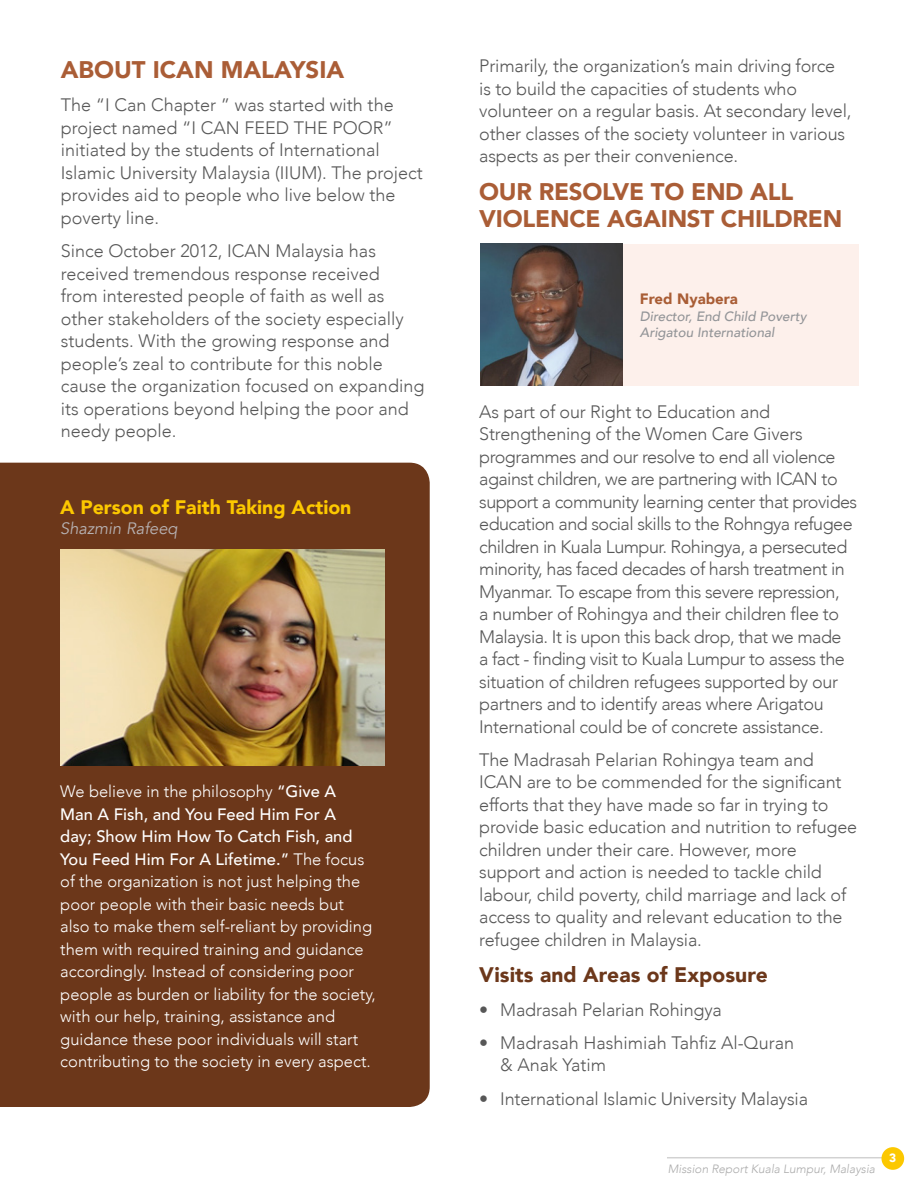
<style>
.page{position:relative;width:918px;height:1188px;background:#fff}
.page>*{position:absolute;margin:0;border:0;box-sizing:border-box;transform-origin:0 0}
.Main_Story_2{font:900 24px/27px "Avenir";letter-spacing:-.01em;color:#aa5d36}
.Main_Story_2-2{font:900 21px "Avenir";letter-spacing:.005em;color:#6c371a}
.t1{font:900 19.5px "Avenir";color:#fcc800}
.Main_Story_2-3{font:300 18px/22.5px "Avenir";letter-spacing:-.01em;color:#575757}
.Main_Story_2-4{font:300 18px/22.5px "Avenir";letter-spacing:-.03em;color:#575757}
.Side_Info{font:300 16.5px/22.5px "Avenir";color:#fff}
.t2{font:italic 16.5px "Avenir";color:#b6b1b2}
.Body_Paragraph{font:900 15px "Avenir";color:#a95d35}
.Body_Paragraph-2{font:italic 500 13.5px/16.5px "Avenir";color:#939598}
.t3{font:italic 300 12px "Avenir";color:#acacac}
.t4{font:900 12px "Avenir";color:#fff}
.s1{font-weight:500}
</style>
<div class="page">
<hr style="left:667px;top:1157px;width:236px;height:1px;background:#d2d2d2">
<div style="left:881px;top:1147px;width:23px;height:23px;background:#fcc800;border-radius:50%"></div>
<div style="left:481px;top:244px;width:378px;height:142px;background:#fdf0eb"></div>
<div style="left:0;top:463px;width:430px;height:644px;background:#6c371a"></div>
<img style="left:60px;top:550px;width:324px;height:216px">
<img style="left:481px;top:244px;width:141px;height:142px">
<p class="Main_Story_2" style="left:61px;top:56px;width:285px">ABOUT ICAN MALAYSIA</p>
<p class="Main_Story_2-3" style="left:61px;top:94px;width:364px">The “I Can Chapter ” was started with the project named “I CAN FEED THE POOR” initiated by the students of International Islamic University Malaysia (IIUM). The project provides aid to people who live below the poverty line.</p>
<p class="Main_Story_2-3" style="left:61px;top:240px;width:365px">Since October 2012, ICAN Malaysia has received tremendous response received<br>from interested people of faith as well as other stakeholders of the society especially students. With the growing response and people’s zeal to contribute for this noble cause the organization focused on expanding its operations beyond helping the poor and needy people.</p>
<p class="t1" style="left:60px;top:491px;width:293px">A Person of Faith Taking Action</p>
<p class="t2" style="left:60px;top:518px;width:119px">Shazmin Rafeeq</p>
<p class="Side_Info" style="left:60px;top:780px;width:317px">We believe in the philosophy <span class="s1">“Give A<br>Man A Fish, and You Feed Him For A<br>day; Show Him How To Catch Fish, and You Feed Him For A Lifetime.”</span> The focus of the organization is not just helping the poor people with their basic needs but also to make them self-reliant by providing them with required training and guidance accordingly. Instead of considering poor people as burden or liability for the society, with our help, training, assistance and guidance these poor individuals will start contributing to the society in every aspect.</p>
<p class="Main_Story_2-3" style="left:479px;top:55px;width:374px">Primarily, the organization’s main driving force is to build the capacities of students who volunteer on a regular basis. At secondary level, other classes of the society volunteer in various aspects as per their convenience.</p>
<p class="Main_Story_2" style="left:479px;top:177px;width:365px">OUR RESOLVE TO END ALL<br>VIOLENCE AGAINST CHILDREN</p>
<p class="Body_Paragraph" style="left:640px;top:286px;width:100px">Fred Nyabera</p>
<p class="Body_Paragraph-2" style="left:640px;top:308px;width:168px">Director, End Child Poverty<br>Arigatou International</p>
<p class="Main_Story_2-4" style="left:479px;top:400px;width:380px">As part of our Right to Education and Strengthening of the Women Care Givers programmes and our resolve to end all violence against children, we are partnering with ICAN to support a community learning center that provides education and social skills to the Rohngya refugee children in Kuala Lumpur. Rohingya, a persecuted minority, has faced decades of harsh treatment in Myanmar. To escape from this severe repression,<br>a number of Rohingya and their children flee to Malaysia. It is upon this back drop, that we made<br>a fact - finding visit to Kuala Lumpur to assess the situation of children refugees supported by our partners and to identify areas where Arigatou International could be of concrete assistance.</p>
<p class="Main_Story_2-3" style="left:479px;top:748px;width:379px">The Madrasah Pelarian Rohingya team and ICAN are to be commended for the significant efforts that they have made so far in trying to provide basic education and nutrition to refugee children under their care. However, more support and action is needed to tackle child labour, child poverty, child marriage and lack of access to quality and relevant education to the refugee children in Malaysia.</p>
<p class="Main_Story_2-2" style="left:479px;top:957px;width:290px">Visits and Areas of Exposure</p>
<p class="Main_Story_2-3" style="left:479px;top:998px;width:244px">• Madrasah Pelarian Rohingya</p>
<p class="Main_Story_2-3" style="left:500px;top:1031px;width:295px;text-indent:-21px">• Madrasah Hashimiah Tahfiz Al-Quran &amp; Anak Yatim</p>
<p class="Main_Story_2-3" style="left:479px;top:1087px;width:330px">• International Islamic University Malaysia</p>
<p class="t3" style="left:668px;top:1162px;width:209px">Mission Report Kuala Lumpur, Malaysia</p>
<p class="t4" style="left:889px;top:1147px;width:9px">3</p>
</div>
